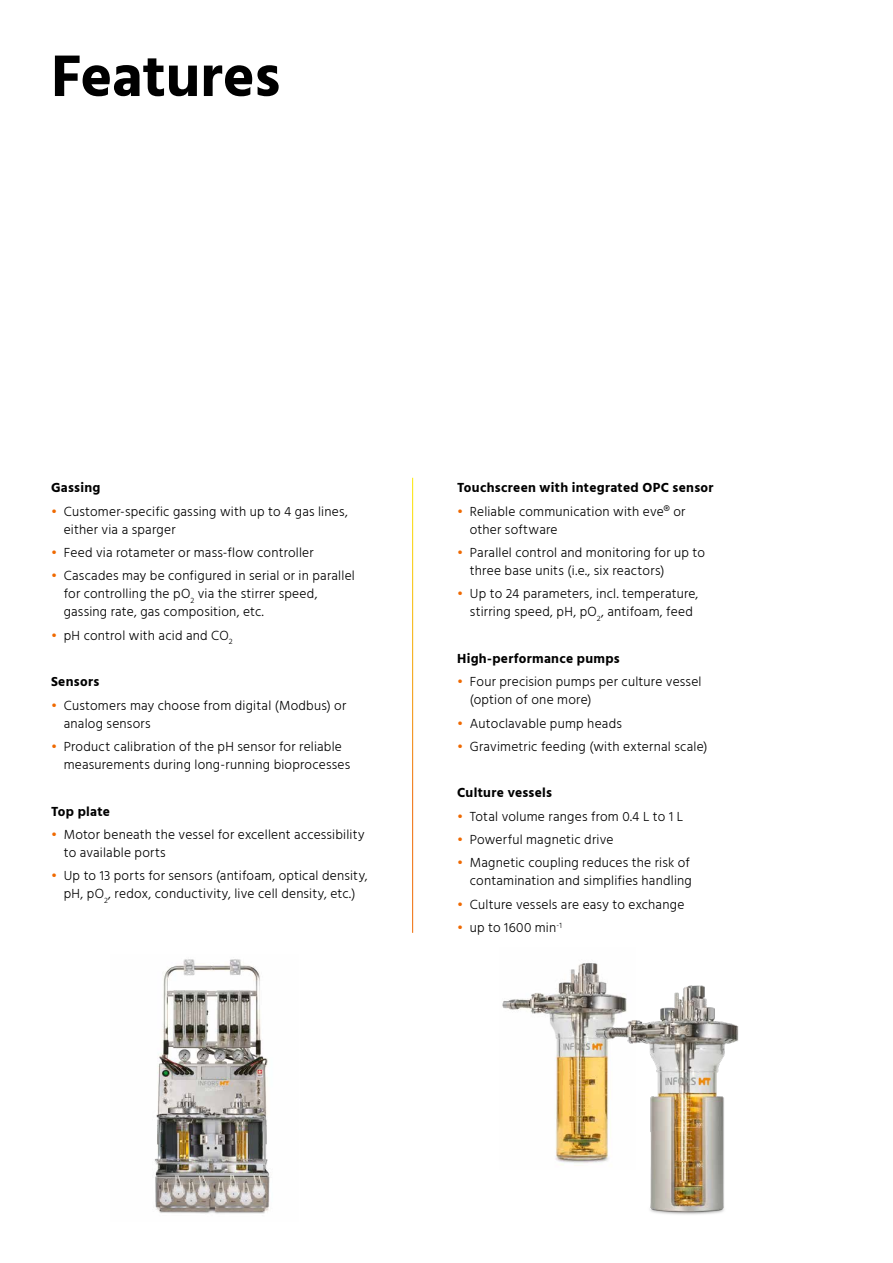
<style>
.page{position:relative;width:893px;height:1263px;background:#fff}
.page>*{position:absolute;margin:0;border:0;box-sizing:border-box;transform-origin:0 0}
.t1{font:700 60px "Hind";letter-spacing:-.005em;color:#000}
.t2{font:300 13.5px/18px "Hind";letter-spacing:.015em;color:#000}
.t3{font:700 13.5px "Hind";letter-spacing:.02em;color:#000}
.s1{color:#ef6900}
</style>
<div class="page">
<img style="left:502px;top:963px;width:96px;height:202px">
<img style="left:580px;top:969px;width:159px;height:246px">
<img style="left:154px;top:959px;width:116px;height:255px">
<h1 class="t1" style="left:51px;top:40px;width:231px">Features</h1>
<p class="t3" style="left:51px;top:480px;width:51px">Gassing</p>
<p class="t2" style="left:64px;top:503px;width:286px;text-indent:-13px"><span class="s1">•</span> Customer-specific gassing with up to 4 gas lines, either via a sparger</p>
<p class="t2" style="left:51px;top:544px;width:264px"><span class="s1">•</span> Feed via rotameter or mass-flow controller</p>
<p class="t2" style="left:64px;top:567px;width:293px;text-indent:-13px"><span class="s1">•</span> Cascades may be configured in serial or in parallel for controlling the pO<sub>2</sub> via the stirrer speed, gassing rate, gas composition, etc.</p>
<p class="t2" style="left:51px;top:627px;width:183px"><span class="s1">•</span> pH control with acid and CO<sub>2</sub></p>
<p class="t3" style="left:51px;top:674px;width:50px">Sensors</p>
<p class="t2" style="left:64px;top:697px;width:284px;text-indent:-13px"><span class="s1">•</span> Customers may choose from digital (Modbus) or analog sensors</p>
<p class="t2" style="left:64px;top:738px;width:288px;text-indent:-13px"><span class="s1">•</span> Product calibration of the pH sensor for reliable measurements during long-running bioprocesses</p>
<p class="t3" style="left:51px;top:803px;width:61px">Top plate</p>
<p class="t2" style="left:64px;top:826px;width:302px;text-indent:-13px"><span class="s1">•</span> Motor beneath the vessel for excellent accessibility to available ports</p>
<p class="t2" style="left:51px;top:867px;width:318px;text-align:center"><span class="s1">•</span> Up to 13 ports for sensors (antifoam, optical density, pH, pO<sub>2</sub>, redox, conductivity, live cell density, etc.)</p>
<p class="t3" style="left:457px;top:480px;width:258px">Touchscreen with integrated OPC sensor</p>
<p class="t2" style="left:470px;top:503px;width:217px;text-indent:-13px"><span class="s1">•</span> Reliable communication with eve® or other software</p>
<p class="t2" style="left:470px;top:544px;width:237px;text-indent:-13px"><span class="s1">•</span> Parallel control and monitoring for up to three base units (i.e., six reactors)</p>
<p class="t2" style="left:457px;top:585px;width:243px;text-align:center"><span class="s1">•</span> Up to 24 parameters, incl. temperature, stirring speed, pH, pO<sub>2</sub>, antifoam, feed</p>
<p class="t3" style="left:457px;top:650px;width:164px">High-performance pumps</p>
<p class="t2" style="left:470px;top:673px;width:233px;text-indent:-13px"><span class="s1">•</span> Four precision pumps per culture vessel (option of one more)</p>
<p class="t2" style="left:457px;top:715px;width:166px"><span class="s1">•</span> Autoclavable pump heads</p>
<p class="t2" style="left:457px;top:738px;width:252px"><span class="s1">•</span> Gravimetric feeding (with external scale)</p>
<p class="t3" style="left:457px;top:785px;width:96px">Culture vessels</p>
<p class="t2" style="left:457px;top:808px;width:227px"><span class="s1">•</span> Total volume ranges from 0.4 L to 1 L</p>
<p class="t2" style="left:457px;top:831px;width:158px"><span class="s1">•</span> Powerful magnetic drive</p>
<p class="t2" style="left:457px;top:855px;width:236px;text-align:right"><span class="s1">•</span> Magnetic coupling reduces the risk of contamination and simplifies handling</p>
<p class="t2" style="left:457px;top:896px;width:229px"><span class="s1">•</span> Culture vessels are easy to exchange</p>
<p class="t2" style="left:457px;top:919px;width:106px"><span class="s1">•</span> up to 1600 min<sup>-1</sup></p>
</div>
